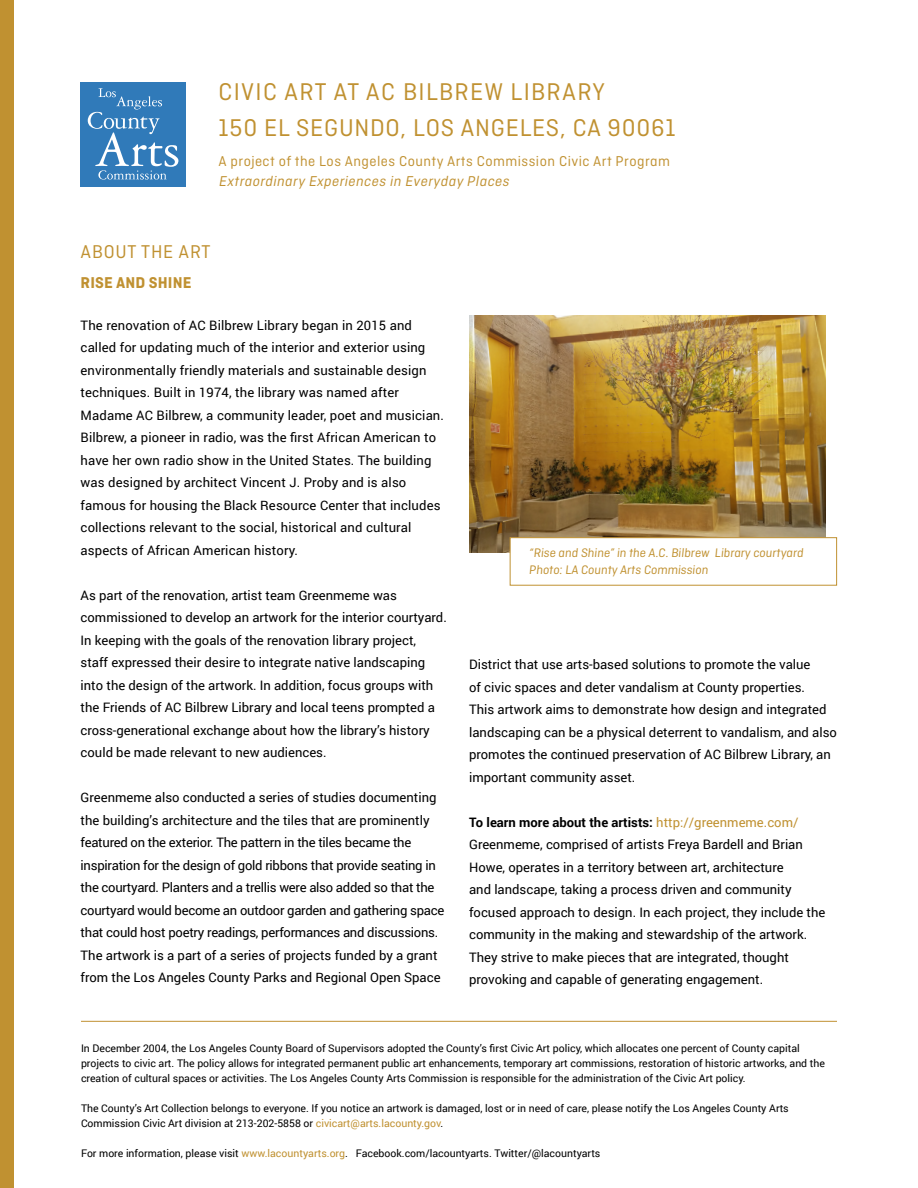
<style>
.page{position:relative;width:918px;height:1188px;background:#fff}
.page>*{position:absolute;margin:0;border:0;box-sizing:border-box;transform-origin:0 0}
.Heading_1{font:25.5px "Ciutadella W04";letter-spacing:.03em;color:#c09131}
.Heading_1-2{font:25.5px "Ciutadella W04";letter-spacing:.05em;color:#c09131}
.Heading_3{font:19.5px "Ciutadella W04";letter-spacing:.04em;color:#c09131}
.Paragrapher_Heading{font:700 16.5px "Ciutadella W04";letter-spacing:.01em;color:#c09131}
.Heading_1-3{font:15px "Ciutadella W04";letter-spacing:.03em;color:#c09131}
.Heading_1-4{font:italic 15px "Ciutadella W04";color:#c09131}
.t1{font:13.05px/22.5px "Roboto";color:#000}
.t2{font:13.05px/22.5px "Roboto";letter-spacing:-.02em;color:#000}
.t3{font:13.05px "Ciutadella W04";color:#c09131}
.t4{font:10.5px/15px "Roboto";color:#000}
.s1{font-weight:700}
.s2{color:#c09131}
</style>
<div class="page">
<div style="left:81px;top:82px;width:105px;height:105px;background:#307ab9"></div>
<svg style="left:88px;top:88px;width:90px;height:92px"></svg>
<div style="left:0;top:0;width:13px;height:1188px;background:#c09131"></div>
<hr style="left:81px;top:1021px;width:756px;height:1px;background:#c09131">
<img style="left:469px;top:315px;width:357px;height:238px">
<div style="left:510px;top:537px;width:327px;height:49px;background:#fff;border:1px solid #c09131"></div>
<p class="Heading_1-2" style="left:219px;top:78px;width:388px">CIVIC ART AT AC BILBREW LIBRARY</p>
<p class="Heading_1" style="left:219px;top:114px;width:458px">150 EL SEGUNDO, LOS ANGELES, CA 90061</p>
<p class="Heading_1-3" style="left:219px;top:153px;width:453px">A project of the Los Angeles County Arts Commission Civic Art Program</p>
<p class="Heading_1-4" style="left:219px;top:172px;width:295px">Extraordinary Experiences in Everyday Places</p>
<p class="Heading_3" style="left:81px;top:241px;width:131px">ABOUT THE ART</p>
<p class="Paragrapher_Heading" style="left:81px;top:273px;width:112px">RISE AND SHINE</p>
<p class="t1" style="left:81px;top:313px;width:365px">The renovation of AC Bilbrew Library began in 2015 and called for updating much of the interior and exterior using environmentally friendly materials and sustainable design techniques. Built in 1974, the library was named after Madame AC Bilbrew, a community leader, poet and musician.<br>Bilbrew, a pioneer in radio, was the first African American to have her own radio show in the United States. The building was designed by architect Vincent J. Proby and is also famous for housing the Black Resource Center that includes collections relevant to the social, historical and cultural aspects of African American history.</p>
<p class="t1" style="left:81px;top:583px;width:368px">As part of the renovation, artist team Greenmeme was commissioned to develop an artwork for the interior courtyard.<br>In keeping with the goals of the renovation library project, staff expressed their desire to integrate native landscaping into the design of the artwork. In addition, focus groups with the Friends of AC Bilbrew Library and local teens prompted a cross-generational exchange about how the library’s history could be made relevant to new audiences.</p>
<p class="t2" style="left:81px;top:786px;width:365px">Greenmeme also conducted a series of studies documenting the building’s architecture and the tiles that are prominently featured on the exterior. The pattern in the tiles became the inspiration for the design of gold ribbons that provide seating in the courtyard. Planters and a trellis were also added so that the courtyard would become an outdoor garden and gathering space that could host poetry readings, performances and discussions.</p>
<p class="t1" style="left:81px;top:943px;width:361px">The artwork is a part of a series of projects funded by a grant from the Los Angeles County Parks and Regional Open Space</p>
<p class="t3" style="left:529px;top:546px;width:277px">“Rise and Shine” in the A.C. Bilbrew Library courtyard</p>
<p class="t3" style="left:529px;top:562px;width:182px">Photo: LA County Arts Commission</p>
<p class="t1" style="left:469px;top:653px;width:369px">District that use arts-based solutions to promote the value<br>of civic spaces and deter vandalism at County properties.<br>This artwork aims to demonstrate how design and integrated landscaping can be a physical deterrent to vandalism, and also promotes the continued preservation of AC Bilbrew Library, an important community asset.</p>
<p class="t1" style="left:469px;top:811px;width:358px"><span class="s1">To learn more about the artists:</span> <span class="s2">http://greenmeme.com/ </span>Greenmeme, comprised of artists Freya Bardell and Brian Howe, operates in a territory between art, architecture<br>and landscape, taking a process driven and community focused approach to design. In each project, they include the community in the making and stewardship of the artwork.<br>They strive to make pieces that are integrated, thought provoking and capable of generating engagement.</p>
<p class="t4" style="left:81px;top:1040px;width:746px">In December 2004, the Los Angeles County Board of Supervisors adopted the County’s first Civic Art policy, which allocates one percent of County capital projects to civic art. The policy allows for integrated permanent public art enhancements, temporary art commissions, restoration of historic artworks, and the creation of cultural spaces or activities. The Los Angeles County Arts Commission is responsible for the administration of the Civic Art policy.</p>
<p class="t4" style="left:81px;top:1100px;width:709px">The County’s Art Collection belongs to everyone. If you notice an artwork is damaged, lost or in need of care, please notify the Los Angeles County Arts<br>Commission Civic Art division at 213-202-5858 or <span class="s2">civicart@arts.lacounty.gov</span>.</p>
<p class="t4" style="left:81px;top:1145px;width:521px">For more information, please visit <span class="s2">www.lacountyarts.org</span>. Facebook.com/lacountyarts. Twitter/@lacountyarts</p>
</div>
